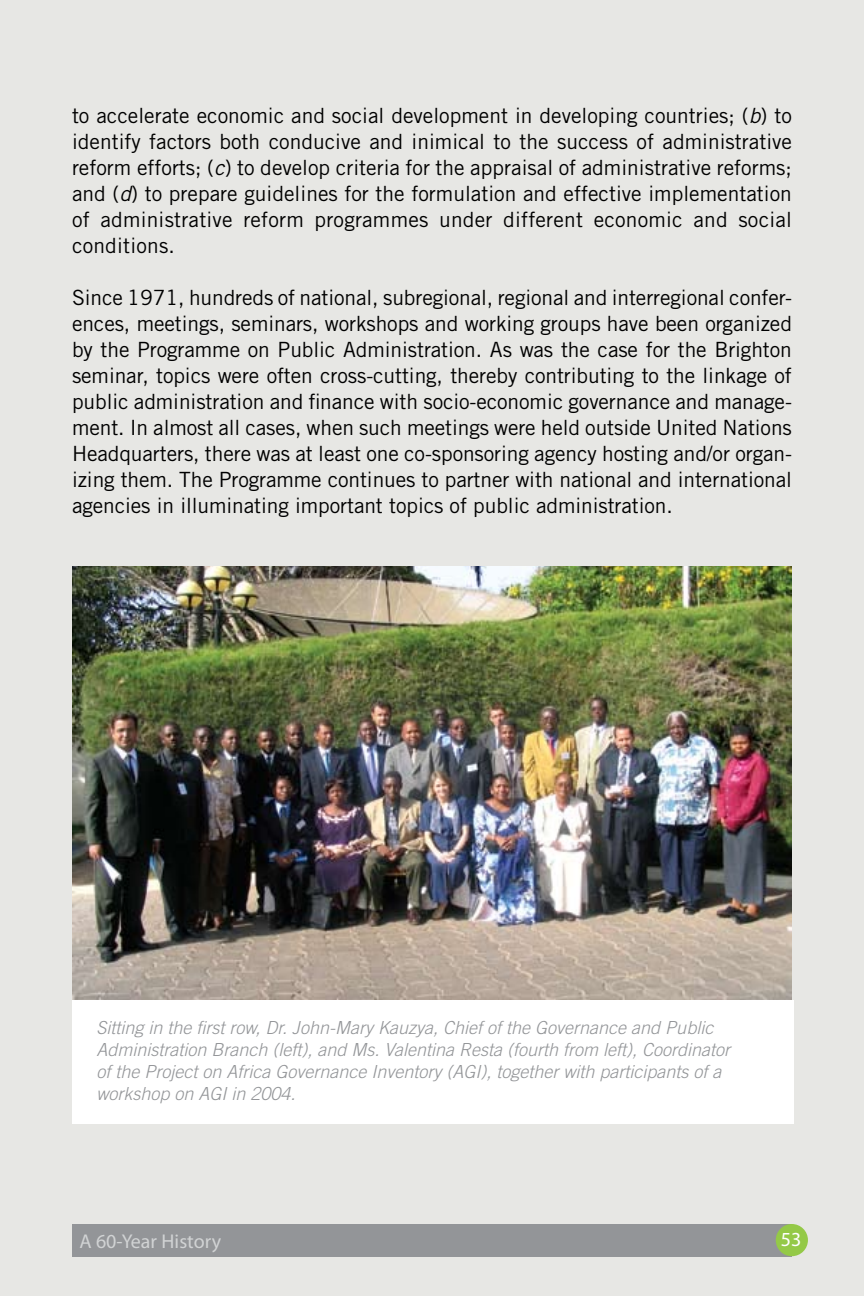
<style>
.page{position:relative;width:864px;height:1296px;background:#e7e7e4}
.page>*{position:absolute;margin:0;border:0;box-sizing:border-box;transform-origin:0 0}
.t1{font:21px/26px "Trade Gothic LT Std";letter-spacing:.005em;color:#000;text-align:justify}
.t2{font:20px "Myriad Pro";color:#d1d3d4}
.t3{font:20px "Myriad Pro";color:#fff}
.t4{font:italic 300 18px/22px "Trade Gothic LT Std";color:#939598}
.s1{font-style:italic}
</style>
<div class="page">
<div style="left:72px;top:1224px;width:720px;height:32px;background:#939598"></div>
<div style="left:776px;top:1224px;width:32px;height:32px;background:#94c947;border-radius:50%"></div>
<img style="left:72px;top:567px;width:720px;height:433px">
<div style="left:72px;top:1000px;width:722px;height:124px;background:#fff"></div>
<p class="t1" style="left:72px;top:102px;width:722px">to accelerate economic and social development in developing countries; (<span class="s1">b</span>) to identify factors both conducive and inimical to the success of administrative reform efforts; (<span class="s1">c</span>) to develop criteria for the appraisal of administrative reforms; and (<span class="s1">d</span>) to prepare guidelines for the formulation and effective implementation of administrative reform programmes under different economic and social conditions.</p>
<p class="t1" style="left:72px;top:284px;width:722px">Since 1971, hundreds of national, subregional, regional and interregional confer&shy;ences, meetings, seminars, workshops and working groups have been organized by the Programme on Public Administration. As was the case for the Brighton seminar, topics were often cross-cutting, thereby contributing to the linkage of public administration and finance with socio-economic governance and manage&shy;ment. In almost all cases, when such meetings were held outside United Nations Headquarters, there was at least one co-sponsoring agency hosting and/or organ&shy;izing them. The Programme continues to partner with national and international agencies in illuminating important topics of public administration.</p>
<p class="t4" style="left:97px;top:1017px;width:635px">Sitting in the first row, Dr. John-Mary Kauzya, Chief of the Governance and Public Administration Branch (left), and Ms. Valentina Resta (fourth from left), Coordinator of the Project on Africa Governance Inventory (AGI), together with participants of a workshop on AGI in 2004.</p>
<p class="t2" style="left:80px;top:1229px;width:143px">A 60-Year History</p>
<p class="t3" style="left:781px;top:1227px;width:22px">53</p>
</div>
